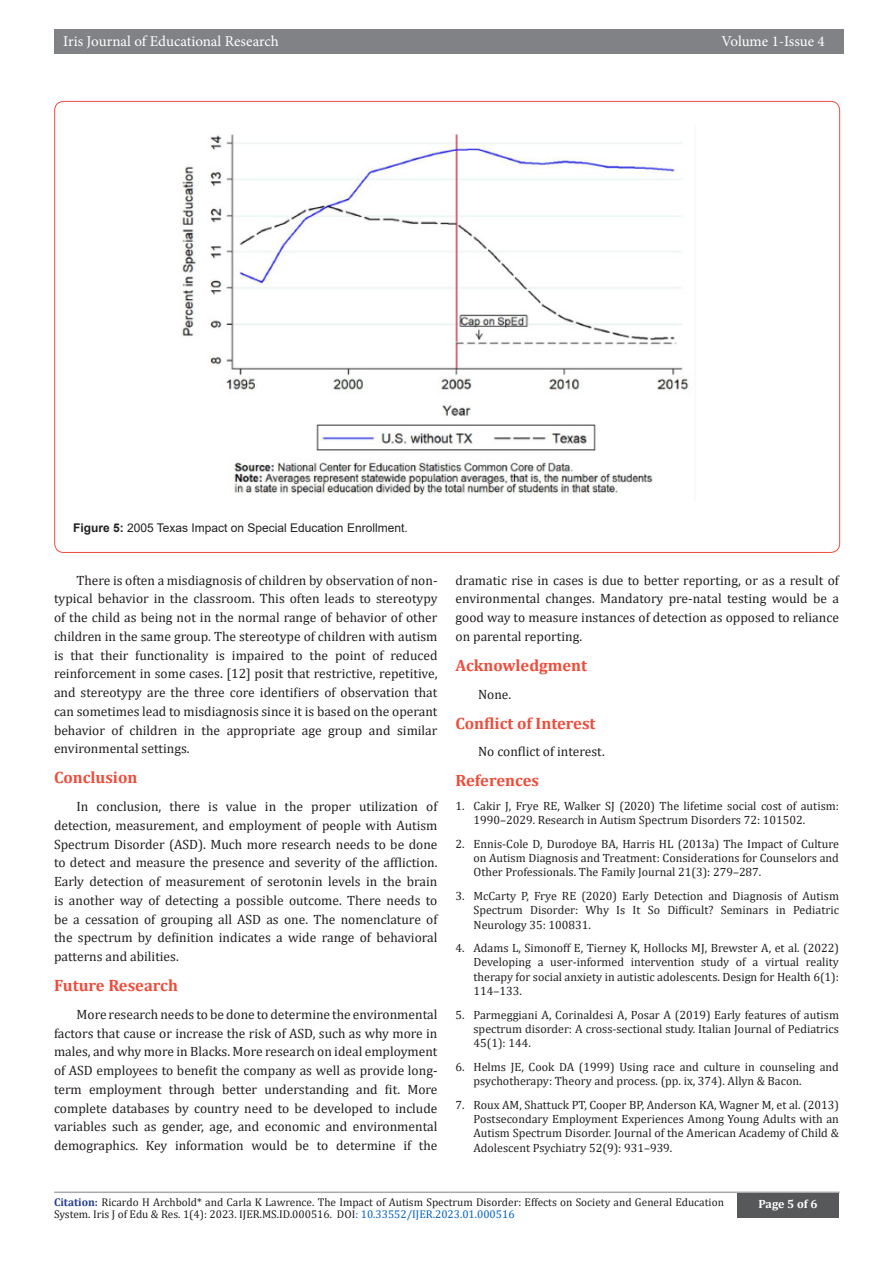
<style>
.page{position:relative;width:893px;height:1263px;background:#fff}
.page>*{position:absolute;margin:0;border:0;box-sizing:border-box;transform-origin:0 0}
.t1{font:700 16.5px "Cambria";color:#ef4c3a}
.t2{font:15px "Minion Pro";letter-spacing:-.005em;color:#fff}
.t3{font:13.5px/18.8px "Cambria";color:#231f20;text-align:justify}
.t4{font:12px/14.4px "Cambria";color:#231f20;text-align:justify}
.t5{font:12px "Arial";color:#231f20}
.t6{font:700 12px "Cambria";color:#fff}
.t7{font:11.25px/12px "Cambria";color:#231f20}
.s1{font-weight:700}
.s2{font-weight:700;color:#253f8e}
.s3{color:#0563c1}
</style>
<div class="page">
<hr style="left:54px;top:1191px;width:786px;height:2px;background:#a8a9ad">
<div style="left:54px;top:29px;width:790px;height:25px;background:#808285"></div>
<div style="left:737px;top:1193px;width:102px;height:24px;background:#57585a"></div>
<img style="left:181px;top:133px;width:508px;height:362px">
<p class="t2" style="left:63px;top:31px;width:217px">Iris Journal of Educational Research</p>
<p class="t2" style="left:721px;top:31px;width:105px">Volume 1-Issue 4</p>
<p class="t5" style="left:73px;top:520px;width:336px"><span class="s1">Figure 5:</span> 2005 Texas Impact on Special Education Enrollment.</p>
<p class="t3" style="left:54px;top:570px;width:385px;text-indent:22px">There is often a misdiagnosis of children by observation of non&shy;typical behavior in the classroom. This often leads to stereotypy of the child as being not in the normal range of behavior of other children in the same group. The stereotype of children with autism is that their functionality is impaired to the point of reduced reinforcement in some cases. [12] posit that restrictive, repetitive, and stereotypy are the three core identifiers of observation that can sometimes lead to misdiagnosis since it is based on the operant behavior of children in the appropriate age group and similar environmental settings.</p>
<p class="t1" style="left:54px;top:766px;width:85px">Conclusion</p>
<p class="t3" style="left:54px;top:797px;width:385px;text-indent:22px">In conclusion, there is value in the proper utilization of detection, measurement, and employment of people with Autism Spectrum Disorder (ASD). Much more research needs to be done to detect and measure the presence and severity of the affliction.<br>Early detection of measurement of serotonin levels in the brain is another way of detecting a possible outcome. There needs to be a cessation of grouping all ASD as one. The nomenclature of the spectrum by definition indicates a wide range of behavioral patterns and abilities.</p>
<p class="t1" style="left:54px;top:974px;width:125px">Future Research</p>
<p class="t3" style="left:54px;top:1005px;width:385px;text-indent:22px">More research needs to be done to determine the environmental factors that cause or increase the risk of ASD, such as why more in males, and why more in Blacks. More research on ideal employment of ASD employees to benefit the company as well as provide long&shy;term employment through better understanding and fit. More complete databases by country need to be developed to include variables such as gender, age, and economic and environmental demographics. Key information would be to determine if the</p>
<p class="t3" style="left:455px;top:570px;width:385px">dramatic rise in cases is due to better reporting, or as a result of environmental changes. Mandatory pre-natal testing would be a good way to measure instances of detection as opposed to reliance on parental reporting.</p>
<p class="t1" style="left:455px;top:653px;width:133px">Acknowledgment</p>
<p class="t3" style="left:478px;top:684px;width:35px">None.</p>
<p class="t1" style="left:455px;top:711px;width:142px">Conflict of Interest</p>
<p class="t3" style="left:478px;top:742px;width:128px">No conflict of interest.</p>
<p class="t1" style="left:455px;top:769px;width:85px">References</p>
<p class="t4" style="left:473px;top:798px;width:367px;text-indent:-18px">1. Cakir J, Frye RE, Walker SJ (2020) The lifetime social cost of autism:<br>1990–2029. Research in Autism Spectrum Disorders 72: 101502.</p>
<p class="t4" style="left:473px;top:836px;width:367px;text-indent:-18px">2. Ennis-Cole D, Durodoye BA, Harris HL (2013a) The Impact of Culture on Autism Diagnosis and Treatment: Considerations for Counselors and Other Professionals. The Family Journal 21(3): 279–287.</p>
<p class="t4" style="left:473px;top:888px;width:367px;text-indent:-18px">3. McCarty P, Frye RE (2020) Early Detection and Diagnosis of Autism Spectrum Disorder: Why Is It So Difficult? Seminars in Pediatric Neurology 35: 100831.</p>
<p class="t4" style="left:473px;top:941px;width:367px;text-indent:-18px">4. Adams L, Simonoff E, Tierney K, Hollocks MJ, Brewster A, et al. (2022)<br>Developing a user-informed intervention study of a virtual reality therapy for social anxiety in autistic adolescents. Design for Health 6(1):<br>114–133.</p>
<p class="t4" style="left:473px;top:1007px;width:367px;text-indent:-18px">5. Parmeggiani A, Corinaldesi A, Posar A (2019) Early features of autism spectrum disorder: A cross-sectional study. Italian Journal of Pediatrics 45(1): 144.</p>
<p class="t4" style="left:473px;top:1059px;width:367px;text-indent:-18px">6. Helms JE, Cook DA (1999) Using race and culture in counseling and psychotherapy: Theory and process. (pp. ix, 374). Allyn &amp; Bacon.</p>
<p class="t4" style="left:473px;top:1097px;width:367px;text-indent:-18px">7. Roux AM, Shattuck PT, Cooper BP, Anderson KA, Wagner M, et al. (2013)<br>Postsecondary Employment Experiences Among Young Adults with an Autism Spectrum Disorder. Journal of the American Academy of Child &amp; Adolescent Psychiatry 52(9): 931–939.</p>
<p class="t7" style="left:54px;top:1196px;width:671px"><span class="s2">Citation:</span> Ricardo H Archbold* and Carla K Lawrence. The Impact of Autism Spectrum Disorder: Effects on Society and General Education<br>System. Iris J of Edu &amp; Res. 1(4): 2023. IJER.MS.ID.000516. DOI<span class="s3">: 10.33552/IJER.2023.01.000516</span></p>
<p class="t6" style="left:758px;top:1196px;width:60px">Page 5 of 6</p>
</div>
